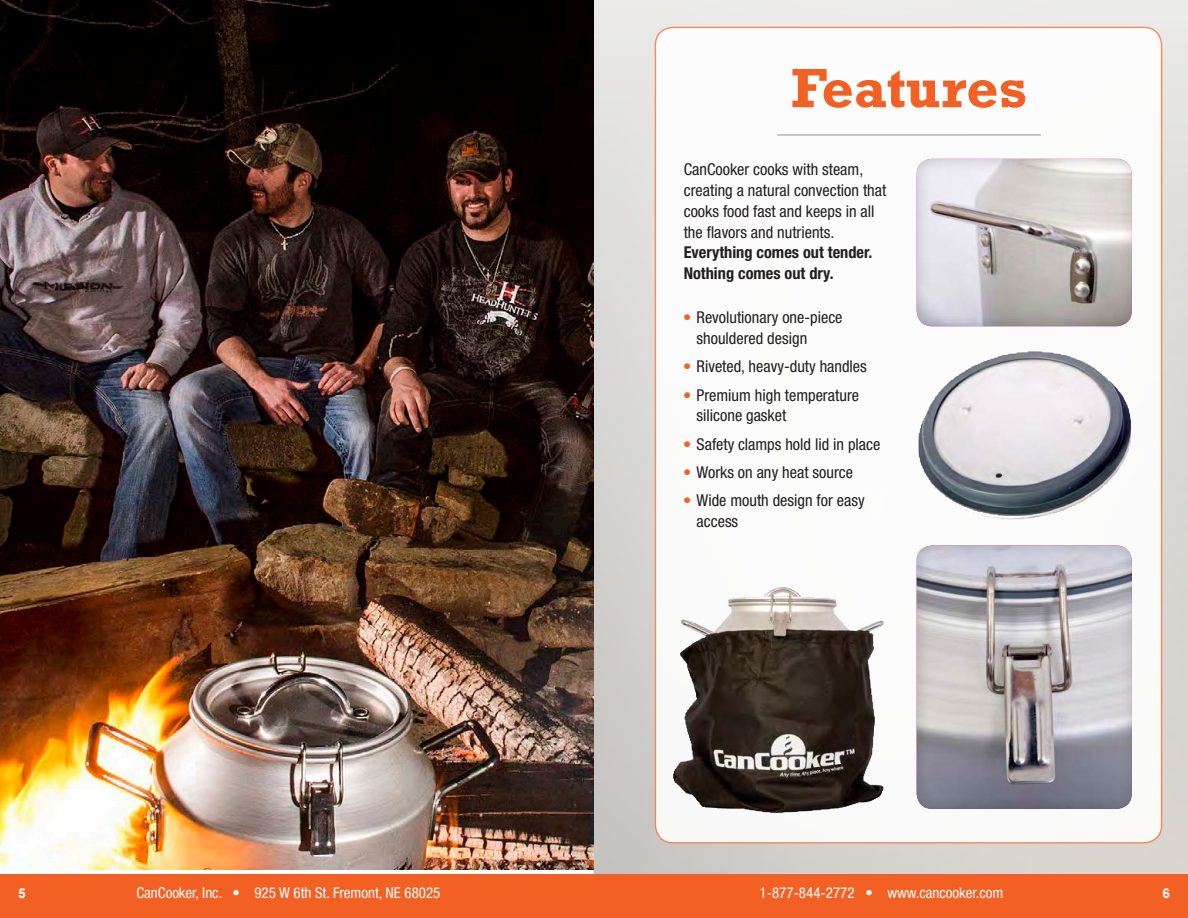
<style>
.page{position:relative;width:1188px;height:918px;background:#fff}
.page>*{position:absolute;margin:0;border:0;box-sizing:border-box;transform-origin:0 0}
.t1{font:700 56.25px "Rockwell";color:#f26023}
.t2{font:condensed 16.35px/20.9px "Helvetica Neue";color:#231f20}
.t3{font:700 condensed 16.35px/20.9px "Helvetica Neue";color:#231f20}
.t4{font:condensed 15px "Helvetica Neue";color:#fff}
.t5{font:700 13.5px "Arial";color:#fff}
.s1{color:#f26023}
</style>
<div class="page">
<svg style="left:594px;top:0;width:594px;height:874px;background:#dad8d5"></svg>
<img style="left:0;top:0;width:593px;height:869px">
<div style="left:0;top:874px;width:1188px;height:44px;background:#f26023"></div>
<div style="left:655px;top:27px;width:507px;height:816px;background:#fff;border-radius:18px"></div>
<hr style="left:777px;top:135px;width:264px;height:1px;background:#231f20">
<div style="left:915px;top:158px;width:219px;height:171px;background:#231f20;opacity:.2"></div>
<div style="left:915px;top:545px;width:219px;height:265px;background:#231f20;opacity:.2"></div>
<img style="left:919px;top:351px;width:212px;height:169px">
<img style="left:673px;top:587px;width:170px;height:226px">
<h1 class="t1" style="left:791px;top:55px;width:238px">Features</h1>
<p class="t2" style="left:684px;top:159px;width:204px">CanCooker cooks with steam, creating a natural convection that cooks food fast and keeps in all the flavors and nutrients.</p>
<p class="t3" style="left:684px;top:242px;width:190px">Everything comes out tender.<br>Nothing comes out dry.</p>
<p class="t2" style="left:697px;top:307px;width:147px;text-indent:-13px"><span class="s1">•</span> Revolutionary one-piece shouldered design</p>
<p class="t2" style="left:683px;top:356px;width:185px"><span class="s1">•</span> Riveted, heavy-duty handles</p>
<p class="t2" style="left:697px;top:384px;width:164px;text-indent:-13px"><span class="s1">•</span> Premium high temperature silicone gasket</p>
<p class="t2" style="left:683px;top:433px;width:199px"><span class="s1">•</span> Safety clamps hold lid in place</p>
<p class="t2" style="left:683px;top:461px;width:171px"><span class="s1">•</span> Works on any heat source</p>
<p class="t2" style="left:697px;top:490px;width:170px;text-indent:-13px"><span class="s1">•</span> Wide mouth design for easy access</p>
<p class="t4" style="left:136px;top:884px;width:305px">CanCooker, Inc. • 925 W 6th St. Fremont, NE 68025</p>
<p class="t5" style="left:18px;top:886px;width:9px">5</p>
<p class="t4" style="left:760px;top:884px;width:245px">1-877-844-2772 • www.cancooker.com</p>
<p class="t5" style="left:1162px;top:886px;width:9px">6</p>
</div>
